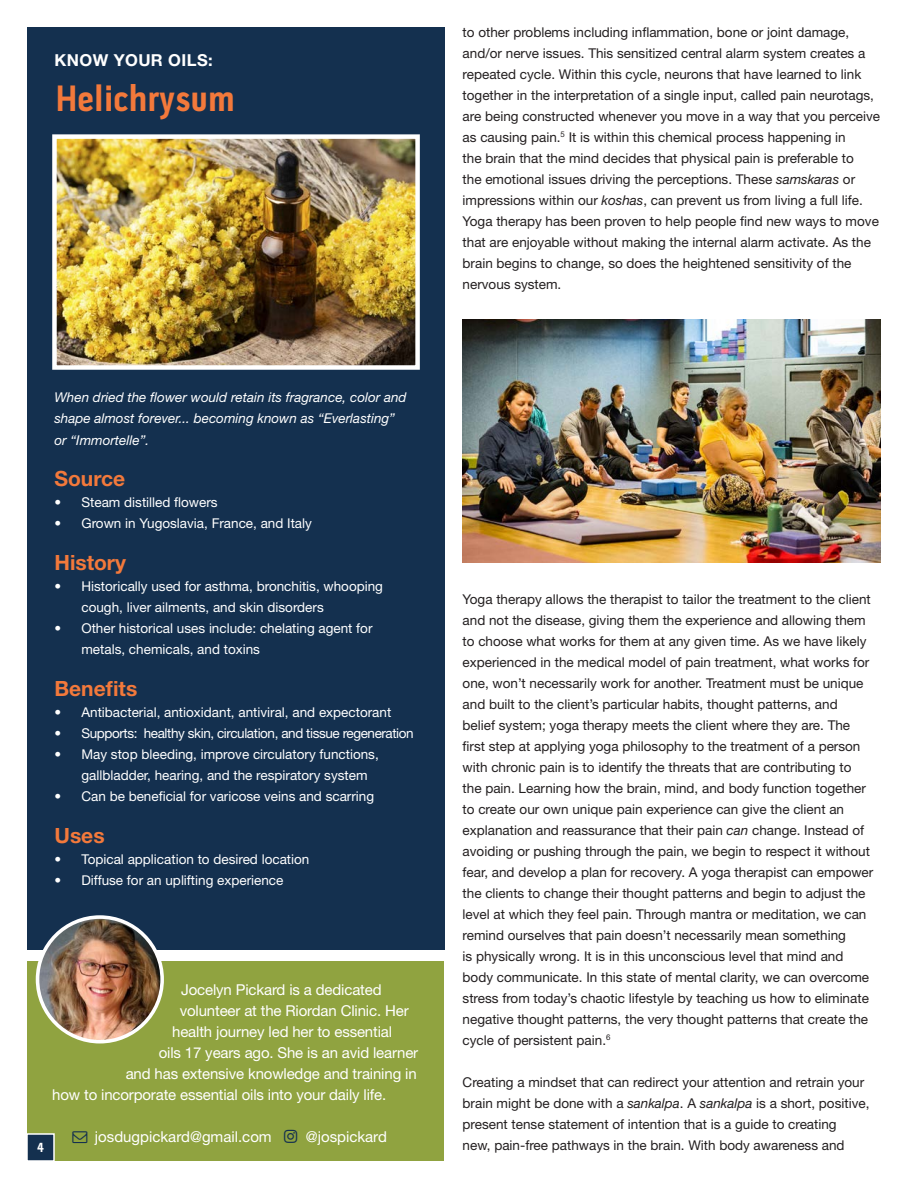
<style>
.page{position:relative;width:918px;height:1188px;background:#fff}
.page>*{position:absolute;margin:0;border:0;box-sizing:border-box;transform-origin:0 0}
.Body_Text{font:700 37.5px "Pill Gothic 300 mg";color:#f3793b}
.Body_Text-2{font:700 21px "Helvetica Neue LT Std";color:#f3793b}
.Body_Text-3{font:700 16.5px "Helvetica Neue LT Std";letter-spacing:.025em;color:#fff}
.Body_Text-4{font:15px "Helvetica Neue LT Std";letter-spacing:-.01em;color:#fff}
.Body_Text-5{font:13.5px/21px "Helvetica Neue LT Std";color:#231f20}
.t1{font:13.5px/21px "Helvetica Neue LT Std";color:#fff}
.Body_Text-6{font:italic 13.5px/21px "Helvetica Neue LT Std";color:#fff}
.t2{font:13.5px "Helvetica Neue LT Std";letter-spacing:-.03em;color:#fff}
.t3{font:700 13.5px "Pill Gothic 300 mg";color:#fff}
.s1{font-style:italic}
</style>
<div class="page">
<div style="left:28px;top:962px;width:416px;height:199px;background:#90a340"></div>
<div style="left:27px;top:27px;width:418px;height:922px;background:#14304f"></div>
<img style="left:57px;top:139px;width:358px;height:226px">
<div style="left:52px;top:134px;width:368px;height:236px;border:4px solid #fff"></div>
<img style="left:38px;top:917px;width:124px;height:125px;border-radius:62px">
<div style="left:36px;top:915px;width:128px;height:128px;border:4px solid #fff;border-radius:50%"></div>
<img style="left:463px;top:320px;width:417px;height:243px">
<div style="left:26px;top:1133px;width:29px;height:29px;background:#14304f;border:2px solid #fff"></div>
<p class="Body_Text-3" style="left:54px;top:50px;width:160px">KNOW YOUR OILS:</p>
<p class="Body_Text" style="left:54px;top:83px;width:182px">Helichrysum</p>
<p class="Body_Text-5" style="left:463px;top:21px;width:419px">to other problems including inflammation, bone or joint damage, and/or nerve issues. This sensitized central alarm system creates a repeated cycle. Within this cycle, neurons that have learned to link together in the interpretation of a single input, called pain neurotags, are being constructed whenever you move in a way that you perceive as causing pain.<sup>5</sup> It is within this chemical process happening in<br>the brain that the mind decides that physical pain is preferable to<br>the emotional issues driving the perceptions. These <span class="s1">samskaras</span> or impressions within our <span class="s1">koshas</span>, can prevent us from living a full life.<br>Yoga therapy has been proven to help people find new ways to move that are enjoyable without making the internal alarm activate. As the brain begins to change, so does the heightened sensitivity of the nervous system.</p>
<p class="Body_Text-6" style="left:54px;top:387px;width:354px">When dried the flower would retain its fragrance, color and shape almost forever... becoming known as “Everlasting” or “Immortelle”.</p>
<p class="Body_Text-2" style="left:54px;top:466px;width:72px">Source</p>
<p class="t1" style="left:54px;top:492px;width:165px">• Steam distilled flowers</p>
<p class="t1" style="left:54px;top:513px;width:259px">• Grown in Yugoslavia, France, and Italy</p>
<p class="Body_Text-2" style="left:54px;top:550px;width:73px">History</p>
<p class="t1" style="left:81px;top:576px;width:303px;text-indent:-27px">• Historically used for asthma, bronchitis, whooping cough, liver ailments, and skin disorders</p>
<p class="t1" style="left:81px;top:618px;width:293px;text-indent:-27px">• Other historical uses include: chelating agent for metals, chemicals, and toxins</p>
<p class="Body_Text-2" style="left:54px;top:676px;width:84px">Benefits</p>
<p class="t1" style="left:54px;top:702px;width:338px">• Antibacterial, antioxidant, antiviral, and expectorant</p>
<p class="t2" style="left:54px;top:726px;width:361px">• Supports: healthy skin, circulation, and tissue regeneration</p>
<p class="t1" style="left:81px;top:744px;width:299px;text-indent:-27px">• May stop bleeding, improve circulatory functions, gallbladder, hearing, and the respiratory system</p>
<p class="t1" style="left:54px;top:786px;width:321px">• Can be beneficial for varicose veins and scarring</p>
<p class="Body_Text-2" style="left:54px;top:823px;width:52px">Uses</p>
<p class="t1" style="left:54px;top:849px;width:257px">• Topical application to desired location</p>
<p class="t1" style="left:54px;top:870px;width:231px">• Diffuse for an uplifting experience</p>
<p class="Body_Text-5" style="left:463px;top:588px;width:412px">Yoga therapy allows the therapist to tailor the treatment to the client and not the disease, giving them the experience and allowing them to choose what works for them at any given time. As we have likely experienced in the medical model of pain treatment, what works for one, won’t necessarily work for another. Treatment must be unique and built to the client’s particular habits, thought patterns, and belief system; yoga therapy meets the client where they are. The first step at applying yoga philosophy to the treatment of a person with chronic pain is to identify the threats that are contributing to the pain. Learning how the brain, mind, and body function together to create our own unique pain experience can give the client an explanation and reassurance that their pain <span class="s1">can</span> change. Instead of avoiding or pushing through the pain, we begin to respect it without fear, and develop a plan for recovery. A yoga therapist can empower the clients to change their thought patterns and begin to adjust the level at which they feel pain. Through mantra or meditation, we can remind ourselves that pain doesn’t necessarily mean something<br>is physically wrong. It is in this unconscious level that mind and body communicate. In this state of mental clarity, we can overcome stress from today’s chaotic lifestyle by teaching us how to eliminate negative thought patterns, the very thought patterns that create the cycle of persistent pain.<sup>6</sup></p>
<p class="Body_Text-5" style="left:463px;top:1071px;width:408px">Creating a mindset that can redirect your attention and retrain your brain might be done with a <span class="s1">sankalpa</span>. A <span class="s1">sankalpa</span> is a short, positive, present tense statement of intention that is a guide to creating</p>
<p class="Body_Text-4" style="left:181px;top:980px;width:202px">Jocelyn Pickard is a dedicated</p>
<p class="Body_Text-4" style="left:180px;top:1001px;width:230px">volunteer at the Riordan Clinic. Her</p>
<p class="Body_Text-4" style="left:172px;top:1022px;width:221px">health journey led her to essential</p>
<p class="Body_Text-4" style="left:159px;top:1043px;width:261px">oils 17 years ago. She is an avid learner</p>
<p class="Body_Text-4" style="left:126px;top:1064px;width:292px">and has extensive knowledge and training in</p>
<p class="Body_Text-4" style="left:52px;top:1085px;width:336px">how to incorporate essential oils into your daily life.</p>
<p class="Body_Text-4" style="left:95px;top:1127px;width:178px">josdugpickard@gmail.com</p>
<p class="Body_Text-4" style="left:306px;top:1127px;width:83px">@jospickard</p>
<p class="t3" style="left:37px;top:1142px;width:8px">4</p>
<p class="Body_Text-5" style="left:463px;top:1134px;width:384px">new, pain-free pathways in the brain. With body awareness and</p>
</div>
